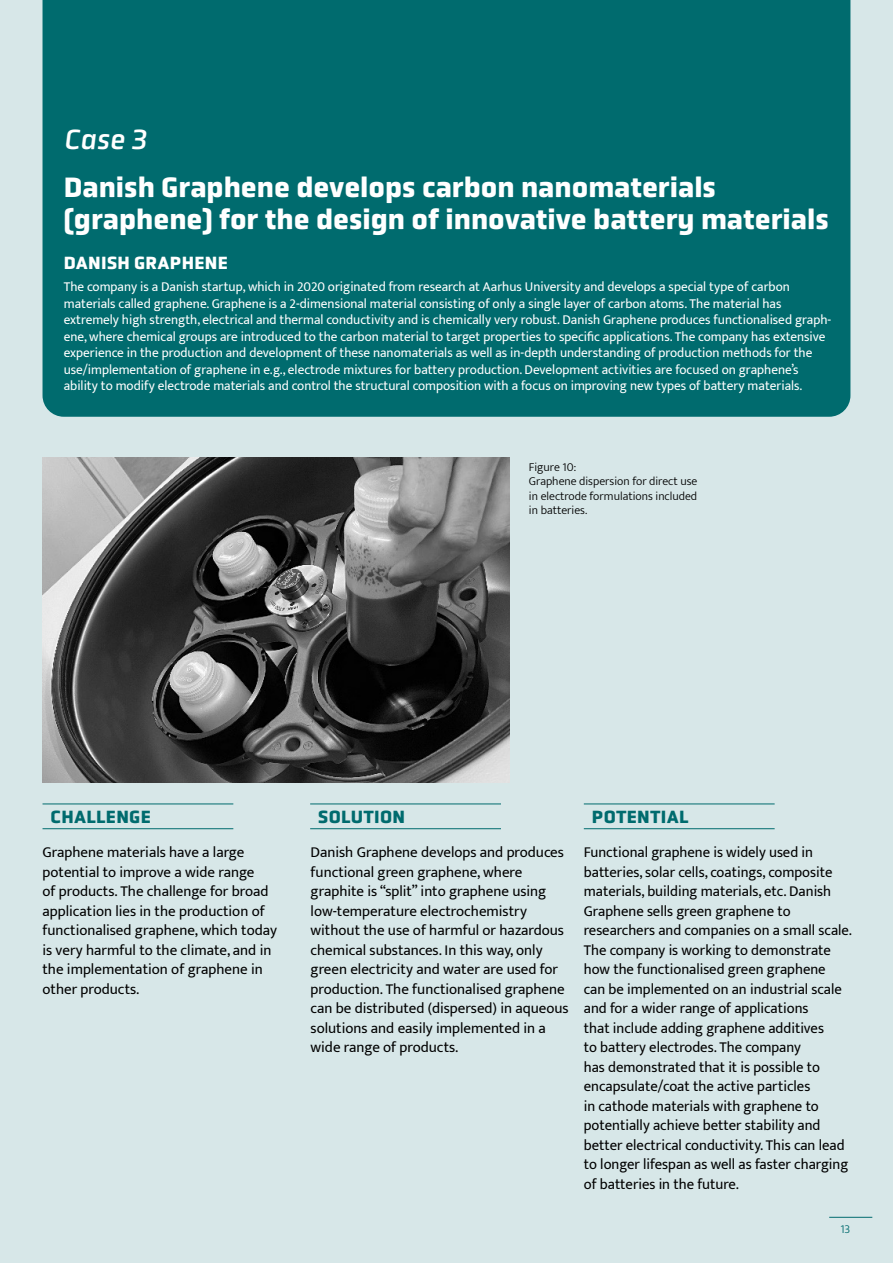
<style>
.page{position:relative;width:893px;height:1263px;background:#d7e7e8}
.page>*{position:absolute;margin:0;border:0;box-sizing:border-box;transform-origin:0 0}
.t1{font:700 28.5px/31.5px "Obvia";color:#fff}
.t2{font:italic 28.5px "Obvia";color:#fff}
.t3{font:700 18px "Obvia";letter-spacing:.015em;color:#006b6e}
.t4{font:700 18px "Obvia";letter-spacing:.015em;color:#fff}
.t5{font:15px/19.5px "Mukta";color:#000}
.t6{font:13.5px/16.5px "Mukta";color:#fff}
.t7{font:300 12px/14.4px "Mukta";color:#000}
.t8{font:300 12px "Mukta";color:#006b6e}
</style>
<div class="page">
<div style="left:43px;top:0;width:807px;height:417px;background:#006b6e"></div>
<img style="left:43px;top:458px;width:467px;height:325px">
<hr style="left:43px;top:804px;width:190px;height:1px;background:#006b6e">
<hr style="left:310px;top:804px;width:191px;height:1px;background:#006b6e">
<hr style="left:584px;top:804px;width:191px;height:1px;background:#006b6e">
<hr style="left:43px;top:828px;width:190px;height:1px;background:#006b6e">
<hr style="left:310px;top:828px;width:191px;height:1px;background:#006b6e">
<hr style="left:584px;top:828px;width:191px;height:1px;background:#006b6e">
<hr style="left:829px;top:1217px;width:43px;height:1px;background:#006b6e">
<h1 class="t2" style="left:64px;top:121px;width:84px">Case 3</h1>
<h1 class="t1" style="left:64px;top:172px;width:766px">Danish Graphene develops carbon nanomaterials (graphene) for the design of innovative battery materials</h1>
<p class="t4" style="left:64px;top:252px;width:165px">DANISH GRAPHENE</p>
<p class="t6" style="left:64px;top:278px;width:769px">The company is a Danish startup, which in 2020 originated from research at Aarhus University and develops a special type of carbon materials called graphene. Graphene is a 2-dimensional material consisting of only a single layer of carbon atoms. The material has extremely high strength, electrical and thermal conductivity and is chemically very robust. Danish Graphene produces functionalised graph&shy;ene, where chemical groups are introduced to the carbon material to target properties to specific applications. The company has extensive experience in the production and development of these nanomaterials as well as in-depth understanding of production methods for the use/implementation of graphene in e.g., electrode mixtures for battery production. Development activities are focused on graphene’s ability to modify electrode materials and control the structural composition with a focus on improving new types of battery materials.</p>
<p class="t7" style="left:529px;top:459px;width:170px">Figure 10:<br>Graphene dispersion for direct use in electrode formulations included in batteries.</p>
<p class="t3" style="left:51px;top:806px;width:102px">CHALLENGE</p>
<p class="t3" style="left:318px;top:806px;width:88px">SOLUTION</p>
<p class="t3" style="left:592px;top:806px;width:98px">POTENTIAL</p>
<p class="t5" style="left:311px;top:842px;width:260px">Danish Graphene develops and produces functional green graphene, where graphite is “split” into graphene using low-temperature electrochemistry without the use of harmful or hazardous chemical substances. In this way, only green electricity and water are used for production. The functionalised graphene can be distributed (dispersed) in aqueous solutions and easily implemented in a wide range of products.</p>
<p class="t5" style="left:43px;top:842px;width:236px">Graphene materials have a large potential to improve a wide range<br>of products. The challenge for broad application lies in the production of functionalised graphene, which today is very harmful to the climate, and in the implementation of graphene in other products.</p>
<p class="t5" style="left:584px;top:842px;width:270px">Functional graphene is widely used in batteries, solar cells, coatings, composite materials, building materials, etc. Danish Graphene sells green graphene to researchers and companies on a small scale.<br>The company is working to demonstrate how the functionalised green graphene<br>can be implemented on an industrial scale and for a wider range of applications<br>that include adding graphene additives<br>to battery electrodes. The company<br>has demonstrated that it is possible to encapsulate/coat the active particles<br>in cathode materials with graphene to potentially achieve better stability and better electrical conductivity. This can lead to longer lifespan as well as faster charging of batteries in the future.</p>
<p class="t8" style="left:840px;top:1221px;width:12px">13</p>
</div>
